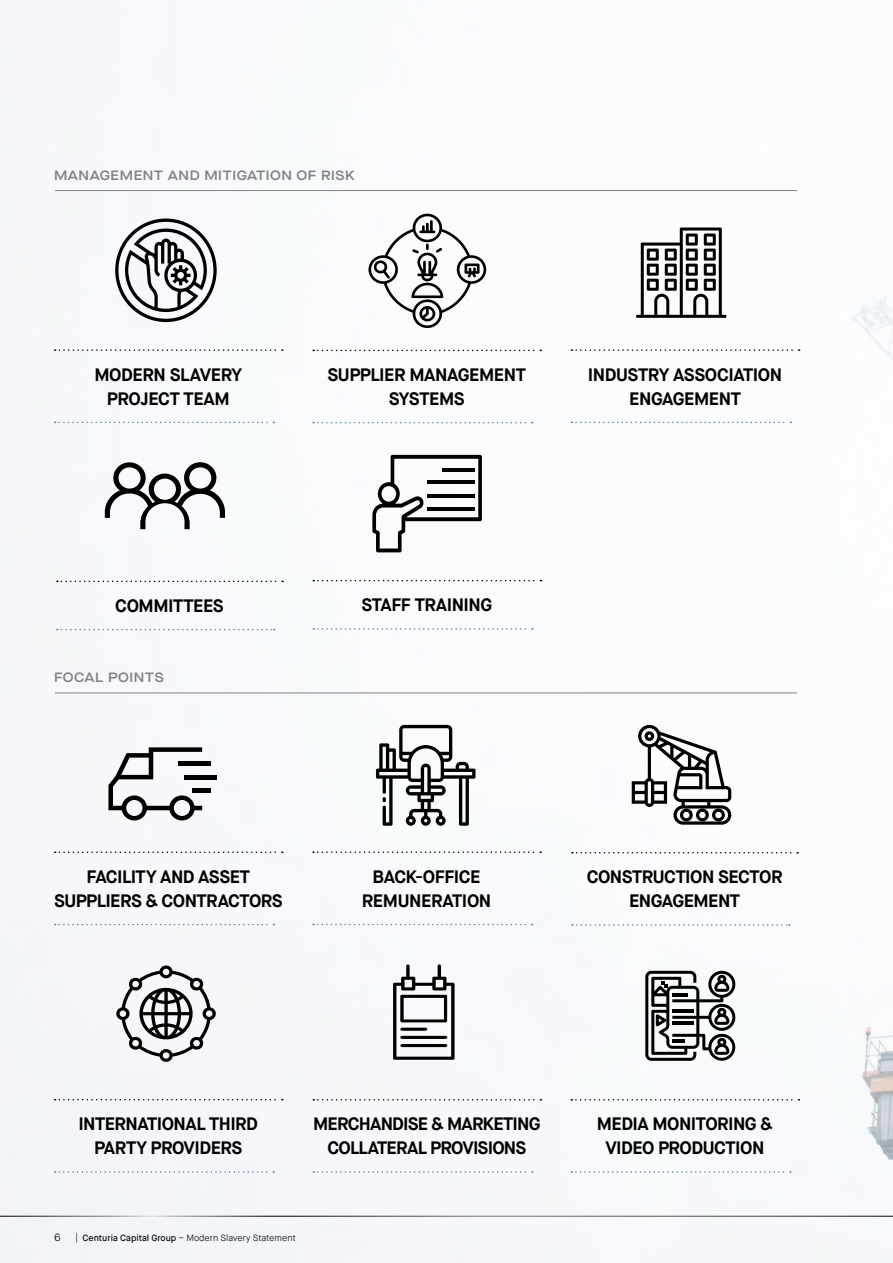
<style>
.page{position:relative;width:893px;height:1263px;background:#fff}
.page>*{position:absolute;margin:0;border:0;box-sizing:border-box;transform-origin:0 0}
.t1{font:700 18px/24px "Maison Neue";letter-spacing:-.03em;color:#000;text-align:center}
.t2{font:600 13.5px "Maison Neue Extended";letter-spacing:.04em;color:#808285}
.t3{font:300 10.5px "Maison Neue";color:#000}
.t4{font:300 9px "Maison Neue";color:#000}
.s1{font-weight:500}
</style>
<div class="page">
<img style="left:0;top:21px;width:893px;height:1242px">
<hr style="left:0;top:1216px;width:893px;height:1px;background:#fff">
<svg style="left:57px;top:581px;width:226px;height:1px"></svg>
<svg style="left:57px;top:629px;width:218px;height:1px"></svg>
<svg style="left:55px;top:349px;width:228px;height:2px"></svg>
<svg style="left:55px;top:422px;width:219px;height:1px"></svg>
<svg style="left:313px;top:350px;width:228px;height:1px"></svg>
<svg style="left:313px;top:422px;width:220px;height:1px"></svg>
<svg style="left:572px;top:349px;width:228px;height:2px"></svg>
<svg style="left:572px;top:422px;width:219px;height:1px"></svg>
<svg style="left:313px;top:580px;width:228px;height:1px"></svg>
<svg style="left:313px;top:628px;width:220px;height:2px"></svg>
<svg style="left:572px;top:852px;width:226px;height:1px"></svg>
<svg style="left:572px;top:924px;width:218px;height:2px"></svg>
<svg style="left:55px;top:851px;width:228px;height:2px"></svg>
<svg style="left:55px;top:924px;width:219px;height:1px"></svg>
<svg style="left:55px;top:1099px;width:228px;height:1px"></svg>
<svg style="left:55px;top:1171px;width:219px;height:2px"></svg>
<svg style="left:313px;top:851px;width:228px;height:2px"></svg>
<svg style="left:313px;top:924px;width:220px;height:1px"></svg>
<svg style="left:313px;top:1099px;width:228px;height:1px"></svg>
<svg style="left:313px;top:1171px;width:220px;height:2px"></svg>
<svg style="left:571px;top:1099px;width:228px;height:1px"></svg>
<svg style="left:571px;top:1171px;width:220px;height:2px"></svg>
<svg style="left:115px;top:218px;width:102px;height:104px"></svg>
<svg style="left:116px;top:965px;width:100px;height:97px"></svg>
<svg style="left:393px;top:964px;width:62px;height:96px"></svg>
<hr style="left:400px;top:1028px;width:27px;height:3px;background:#000;border-radius:2px">
<hr style="left:400px;top:1036px;width:47px;height:3px;background:#000;border-radius:2px">
<hr style="left:400px;top:1044px;width:47px;height:3px;background:#000;border-radius:2px">
<svg style="left:376px;top:725px;width:99px;height:101px"></svg>
<svg style="left:632px;top:725px;width:99px;height:100px"></svg>
<svg style="left:368px;top:214px;width:118px;height:114px"></svg>
<svg style="left:645px;top:970px;width:92px;height:92px"></svg>
<svg style="left:108px;top:747px;width:94px;height:74px"></svg>
<div style="left:193px;top:788px;width:18px;height:5px;background:#000"></div>
<hr style="left:185px;top:775px;width:32px;height:4px;background:#000">
<div style="left:179px;top:761px;width:32px;height:5px;background:#000"></div>
<svg style="left:105px;top:460px;width:120px;height:69px"></svg>
<svg style="left:636px;top:227px;width:90px;height:91px"></svg>
<svg style="left:372px;top:455px;width:110px;height:97px"></svg>
<hr style="left:442px;top:468px;width:33px;height:4px;background:#000">
<hr style="left:427px;top:480px;width:48px;height:4px;background:#000">
<hr style="left:427px;top:494px;width:48px;height:4px;background:#000">
<hr style="left:427px;top:507px;width:48px;height:4px;background:#000">
<hr style="left:55px;top:190px;width:742px;height:1px;background:#808285">
<hr style="left:55px;top:693px;width:742px;height:1px;background:#808285">
<p class="t2" style="left:54px;top:166px;width:302px">MANAGEMENT AND MITIGATION OF RISK</p>
<p class="t1" style="left:94px;top:362px;width:149px">MODERN SLAVERY<br>PROJECT TEAM</p>
<p class="t1" style="left:327px;top:363px;width:200px">SUPPLIER MANAGEMENT<br>SYSTEMS</p>
<p class="t1" style="left:588px;top:362px;width:196px">INDUSTRY ASSOCIATION<br>ENGAGEMENT</p>
<p class="t1" style="left:115px;top:594px;width:110px">COMMITTEES</p>
<p class="t2" style="left:54px;top:668px;width:111px">FOCAL POINTS</p>
<p class="t1" style="left:54px;top:865px;width:230px">FACILITY AND ASSET<br>SUPPLIERS &amp; CONTRACTORS</p>
<p class="t1" style="left:361px;top:593px;width:132px">STAFF TRAINING</p>
<p class="t1" style="left:362px;top:864px;width:131px">BACK-OFFICE<br>REMUNERATION</p>
<p class="t1" style="left:587px;top:865px;width:197px">CONSTRUCTION SECTOR<br>ENGAGEMENT</p>
<p class="t1" style="left:78px;top:1112px;width:181px">INTERNATIONAL THIRD<br>PARTY PROVIDERS</p>
<p class="t1" style="left:313px;top:1112px;width:229px">MERCHANDISE &amp; MARKETING<br>COLLATERAL PROVISIONS</p>
<p class="t1" style="left:597px;top:1112px;width:178px">MEDIA MONITORING &amp;<br>VIDEO PRODUCTION</p>
<p class="t3" style="left:54px;top:1231px;width:8px">6</p>
<p class="t4" style="left:76px;top:1232px;width:222px">| <span class="s1">Centuria Capital Group</span> – Modern Slavery Statement</p>
</div>
